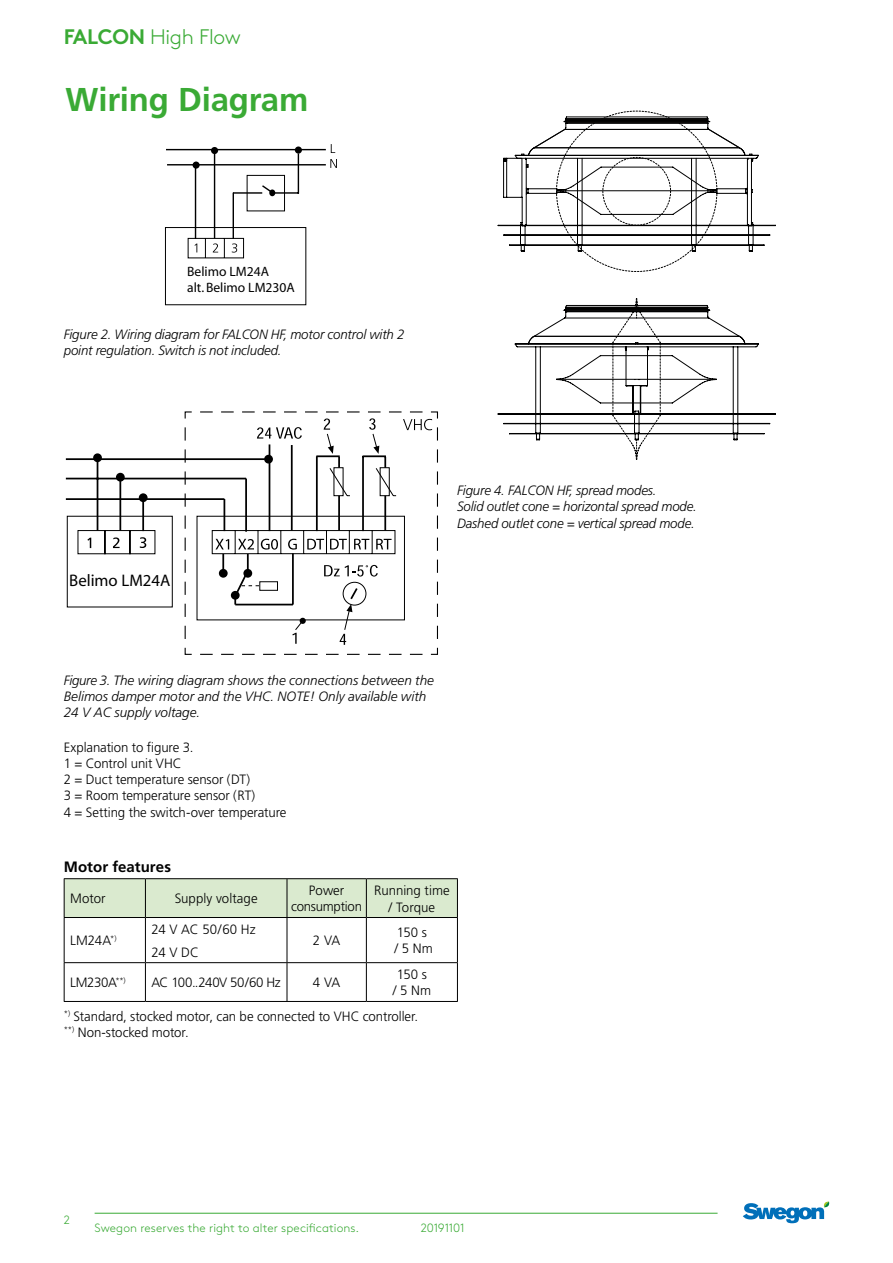
<style>
.page{position:relative;width:893px;height:1263px;background:#fff}
.page>*{position:absolute;margin:0;border:0;box-sizing:border-box;transform-origin:0 0}
.t1{font:700 33px "Frutiger";letter-spacing:-.01em;color:#3aaa35}
.t2{font:300 21px "Swegon Brown";letter-spacing:-.015em;color:#3aaa35}
.t3{font:16.8px "Myriad";color:#000}
.t4{font:700 15px "Frutiger";color:#000}
.t5{font:13.65px/16.4px "Myriad";color:#000}
.t6{font:italic 300 13.5px/16.2px "Frutiger";letter-spacing:-.01em;color:#000}
.t7{font:300 13.5px/16.2px "Frutiger";letter-spacing:-.005em;color:#000}
.t8{font:300 13.5px "Frutiger";letter-spacing:-.03em;color:#000}
.t9{font:300 12px "Swegon Brown";letter-spacing:.005em;color:#3aaa35}
.t10{font:300 12px "Swegon Brown";letter-spacing:-.015em;color:#3aaa35}
.s1{font-weight:700}
</style>
<div class="page">
<hr style="left:95px;top:1213px;width:623px;height:1px;background:#3aaa35">
<svg style="left:743px;top:1201px;width:87px;height:22px"></svg>
<svg style="left:498px;top:116px;width:278px;height:136px"></svg>
<svg style="left:498px;top:298px;width:278px;height:162px"></svg>
<hr style="left:142px;top:501px;width:2px;height:30px;background:#000">
<div style="left:139px;top:493px;width:9px;height:9px;background:#000;border-radius:50%"></div>
<div style="left:67px;top:516px;width:106px;height:91px;border:1px solid #000"></div>
<hr style="left:119px;top:481px;width:2px;height:49px;background:#000">
<div style="left:116px;top:473px;width:9px;height:9px;background:#000;border-radius:50%"></div>
<hr style="left:97px;top:461px;width:1px;height:69px;background:#000">
<hr style="left:66px;top:478px;width:180px;height:1px;background:#000">
<div style="left:93px;top:453px;width:9px;height:9px;background:#000;border-radius:50%"></div>
<hr style="left:66px;top:458px;width:199px;height:2px;background:#000">
<hr style="left:66px;top:498px;width:158px;height:2px;background:#000">
<svg style="left:77px;top:530px;width:79px;height:25px"></svg>
<svg style="left:184px;top:411px;width:254px;height:244px"></svg>
<svg style="left:295px;top:146px;width:7px;height:8px"></svg>
<div style="left:165px;top:227px;width:141px;height:78px;border:1px solid #000"></div>
<hr style="left:214px;top:149px;width:1px;height:89px;background:#000">
<div style="left:193px;top:162px;width:7px;height:7px;background:#000;border-radius:50%"></div>
<hr style="left:167px;top:164px;width:159px;height:1px;background:#000">
<div style="left:247px;top:175px;width:38px;height:36px;border:1px solid #000"></div>
<hr style="left:195px;top:165px;width:1px;height:74px;background:#000">
<hr style="left:273px;top:192px;width:25px;height:2px;background:#000">
<hr style="left:166px;top:149px;width:160px;height:1px;background:#000">
<hr style="left:298px;top:153px;width:1px;height:41px;background:#000">
<hr style="left:233px;top:192px;width:29px;height:2px;background:#000">
<hr style="left:233px;top:193px;width:1px;height:46px;background:#000">
<div style="left:211px;top:147px;width:7px;height:7px;background:#000;border-radius:50%"></div>
<svg style="left:261px;top:185px;width:14px;height:10px"></svg>
<svg style="left:331px;top:144px;width:4px;height:9px"></svg>
<svg style="left:330px;top:159px;width:7px;height:9px"></svg>
<svg style="left:187px;top:238px;width:57px;height:21px"></svg>
<div style="left:269px;top:189px;width:6px;height:7px;background:#000;border-radius:50%"></div>
<div style="left:65px;top:879px;width:392px;height:38px;background:#daeacf"></div>
<hr style="left:64px;top:918px;width:1px;height:44px;background:#000">
<hr style="left:366px;top:918px;width:1px;height:44px;background:#000">
<hr style="left:457px;top:918px;width:1px;height:44px;background:#000">
<hr style="left:64px;top:963px;width:1px;height:38px;background:#000">
<hr style="left:366px;top:963px;width:1px;height:38px;background:#000">
<hr style="left:457px;top:963px;width:1px;height:38px;background:#000">
<hr style="left:64px;top:1001px;width:81px;height:1px;background:#000">
<hr style="left:145px;top:1001px;width:142px;height:1px;background:#000">
<hr style="left:287px;top:1001px;width:79px;height:1px;background:#000">
<hr style="left:366px;top:1001px;width:92px;height:1px;background:#000">
<hr style="left:145px;top:918px;width:1px;height:44px;background:#000">
<hr style="left:287px;top:918px;width:1px;height:44px;background:#000">
<hr style="left:145px;top:963px;width:1px;height:38px;background:#000">
<hr style="left:287px;top:963px;width:1px;height:38px;background:#000">
<hr style="left:64px;top:878px;width:81px;height:1px;background:#000">
<hr style="left:64px;top:879px;width:1px;height:38px;background:#000">
<hr style="left:145px;top:878px;width:142px;height:1px;background:#000">
<hr style="left:145px;top:879px;width:1px;height:38px;background:#000">
<hr style="left:287px;top:878px;width:79px;height:1px;background:#000">
<hr style="left:287px;top:879px;width:1px;height:38px;background:#000">
<hr style="left:366px;top:878px;width:92px;height:1px;background:#000">
<hr style="left:366px;top:879px;width:1px;height:38px;background:#000">
<hr style="left:457px;top:879px;width:1px;height:38px;background:#000">
<hr style="left:64px;top:917px;width:81px;height:1px;background:#000">
<hr style="left:145px;top:917px;width:142px;height:1px;background:#000">
<hr style="left:287px;top:917px;width:79px;height:1px;background:#000">
<hr style="left:366px;top:917px;width:92px;height:1px;background:#000">
<hr style="left:64px;top:962px;width:81px;height:1px;background:#000">
<hr style="left:145px;top:962px;width:142px;height:1px;background:#000">
<hr style="left:287px;top:962px;width:79px;height:1px;background:#000">
<hr style="left:366px;top:962px;width:92px;height:1px;background:#000">
<h2 class="t2" style="left:64px;top:22px;width:179px"><span class="s1">FALCON</span> High Flow</h2>
<h1 class="t1" style="left:66px;top:80px;width:244px">Wiring Diagram</h1>
<p class="t5" style="left:187px;top:264px;width:109px">Belimo LM24A<br>alt. Belimo LM230A</p>
<p class="t6" style="left:64px;top:326px;width:342px">Figure 2. Wiring diagram for FALCON HF, motor control with 2 point regulation. Switch is not included.</p>
<p class="t3" style="left:69px;top:572px;width:103px">Belimo LM24A</p>
<p class="t6" style="left:457px;top:482px;width:241px">Figure 4. FALCON HF, spread modes.<br>Solid outlet cone = horizontal spread mode.<br>Dashed outlet cone = vertical spread mode.</p>
<p class="t6" style="left:64px;top:672px;width:372px">Figure 3. The wiring diagram shows the connections between the<br>Belimos damper motor and the VHC. NOTE! Only available with<br>24 V AC supply voltage.</p>
<p class="t7" style="left:64px;top:739px;width:224px">Explanation to figure 3.<br>1 = Control unit VHC<br>2 = Duct temperature sensor (DT)<br>3 = Room temperature sensor (RT)<br>4 = Setting the switch-over temperature</p>
<p class="t4" style="left:64px;top:858px;width:109px">Motor features</p>
<p class="t7" style="left:70px;top:890px;width:37px">Motor</p>
<p class="t7" style="left:175px;top:891px;width:84px">Supply voltage</p>
<p class="t7" style="left:291px;top:882px;width:72px;text-align:center">Power consumption</p>
<p class="t7" style="left:374px;top:883px;width:77px;text-align:center">Running time / Torque</p>
<p class="t7" style="left:70px;top:932px;width:48px">LM24A<sup>*)</sup></p>
<p class="t7" style="left:151px;top:918px;width:106px;line-height:22.5px">24 V AC 50/60 Hz<br>24 V DC</p>
<p class="t7" style="left:313px;top:933px;width:29px">2 VA</p>
<p class="t7" style="left:395px;top:925px;width:40px">150 s<br>/ 5 Nm</p>
<p class="t7" style="left:70px;top:974px;width:57px">LM230A<sup>**)</sup></p>
<p class="t8" style="left:151px;top:975px;width:131px">AC 100..240V 50/60 Hz</p>
<p class="t7" style="left:313px;top:975px;width:29px">4 VA</p>
<p class="t7" style="left:393px;top:967px;width:40px;text-align:center">150 s<br>/ 5 Nm</p>
<p class="t7" style="left:64px;top:1008px;width:356px"><sup>*)</sup> Standard, stocked motor, can be connected to VHC controller. <sup>**)</sup> Non-stocked motor.</p>
<p class="t9" style="left:64px;top:1211px;width:8px">2</p>
<p class="t9" style="left:95px;top:1219px;width:266px">Swegon reserves the right to alter specifications.</p>
<p class="t10" style="left:421px;top:1219px;width:45px">20191101</p>
</div>
